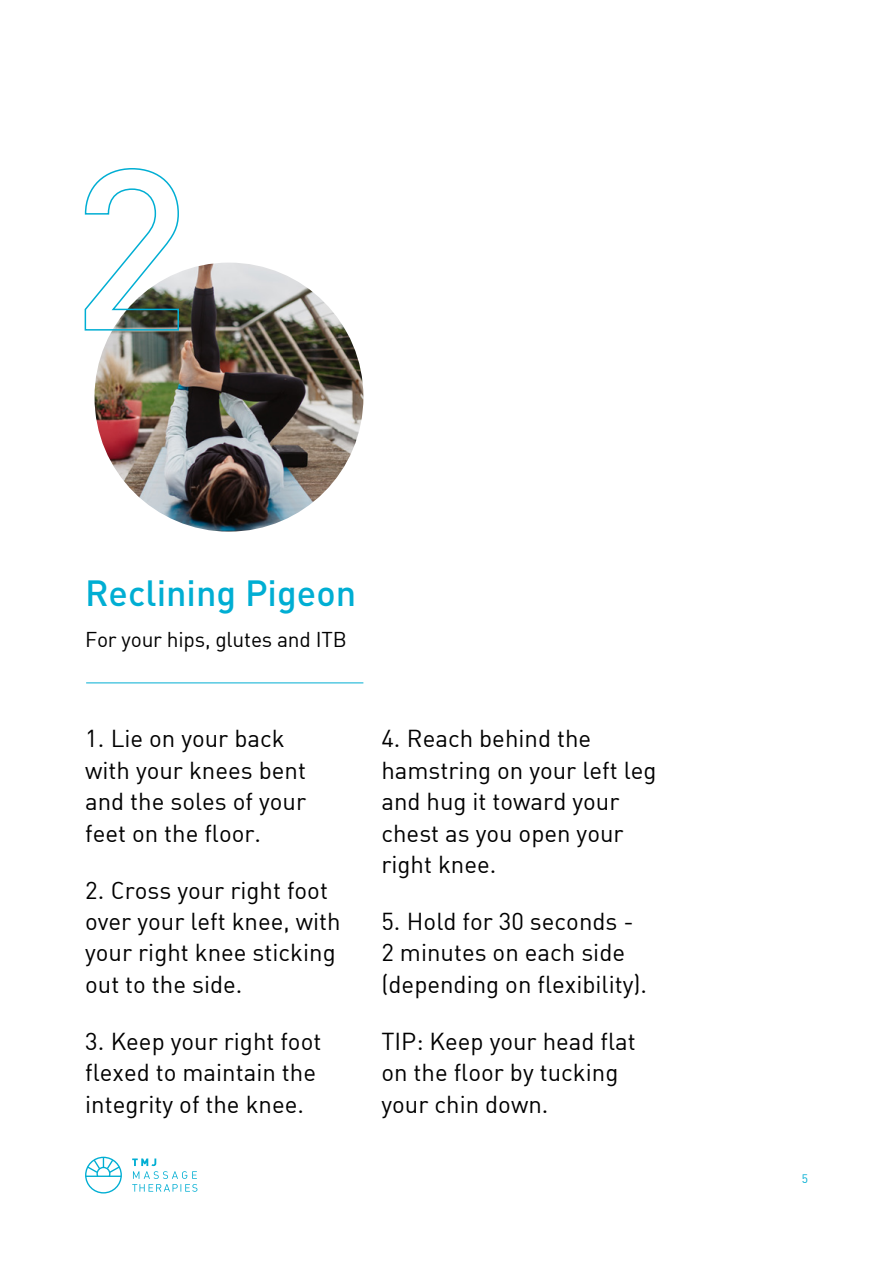
<style>
.page{position:relative;width:893px;height:1263px;background:#fff}
.page>*{position:absolute;margin:0;border:0;box-sizing:border-box;transform-origin:0 0}
.t1{font:500 36px "DIN";color:#00aed3}
.t2{font:24px/31.5px "SMDIN";color:#000}
.t3{font:21px "SMDIN";letter-spacing:-.01em;color:#000}
.t4{font:12px "SMDIN";color:#00aed3}
</style>
<div class="page">
<div style="left:85px;top:1157px;width:37px;height:36px;border:1px solid #00aed3;border-radius:50%"></div>
<svg style="left:86px;top:1156px;width:35px;height:22px"></svg>
<hr style="left:86px;top:1175px;width:35px;height:2px;background:#00aed3">
<svg style="left:132px;top:1158px;width:65px;height:34px"></svg>
<img style="left:95px;top:263px;width:268px;height:269px;border-radius:134px">
<hr style="left:86px;top:682px;width:277px;height:1px;background:#00aed3">
<svg style="left:84px;top:168px;width:96px;height:163px"></svg>
<h1 class="t1" style="left:85px;top:570px;width:273px">Reclining Pigeon</h1>
<p class="t3" style="left:85px;top:626px;width:263px">For your hips, glutes and ITB</p>
<p class="t2" style="left:85px;top:722px;width:222px">1. Lie on your back with your knees bent and the soles of your feet on the floor.</p>
<p class="t2" style="left:85px;top:874px;width:257px">2. Cross your right foot over your left knee, with your right knee sticking out to the side.</p>
<p class="t2" style="left:85px;top:1025px;width:238px">3. Keep your right foot flexed to maintain the integrity of the knee.</p>
<p class="t2" style="left:381px;top:722px;width:277px">4. Reach behind the hamstring on your left leg and hug it toward your chest as you open your right knee.</p>
<p class="t2" style="left:381px;top:905px;width:267px">5. Hold for 30 seconds -<br>2 minutes on each side (depending on flexibility).</p>
<p class="t2" style="left:381px;top:1025px;width:256px">TIP: Keep your head flat on the floor by tucking your chin down.</p>
<p class="t4" style="left:802px;top:1171px;width:8px">5</p>
</div>
